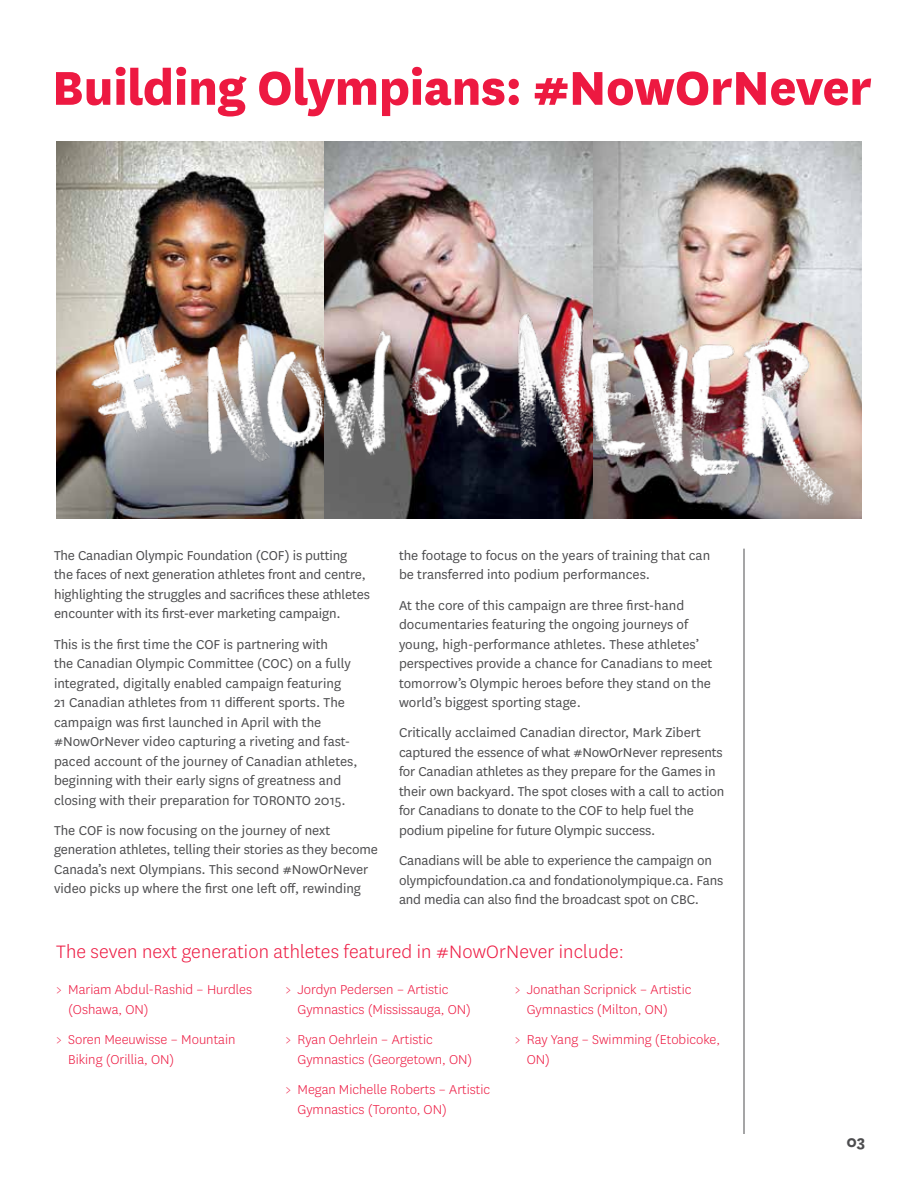
<style>
.page{position:relative;width:918px;height:1188px;background:#fff}
.page>*{position:absolute;margin:0;border:0;box-sizing:border-box;transform-origin:0 0}
.t1{font:800 55.5px "National";letter-spacing:-.01em;color:#ed1941}
.t2{font:300 21px "National";letter-spacing:.005em;color:#ed1941}
.t3{font:700 18px "National";color:#4d4d4f}
.t4{font:15px/19.5px "National";color:#4d4d4f}
.t5{font:300 15px/19.5px "National";color:#ed1941}
</style>
<div class="page">
<hr style="left:744px;top:549px;width:1px;height:585px;background:#4d4d4f">
<img style="left:56px;top:141px;width:805px;height:378px">
<img style="left:78px;top:267px;width:783px;height:252px">
<h1 class="t1" style="left:52px;top:48px;width:821px">Building Olympians: #NowOrNever</h1>
<p class="t4" style="left:54px;top:545px;width:317px">The Canadian Olympic Foundation (COF) is putting the faces of next generation athletes front and centre, highlighting the struggles and sacrifices these athletes encounter with its first-ever marketing campaign.</p>
<p class="t4" style="left:54px;top:634px;width:305px">This is the first time the COF is partnering with<br>the Canadian Olympic Committee (COC) on a fully integrated, digitally enabled campaign featuring<br>21 Canadian athletes from 11 different sports. The campaign was first launched in April with the #NowOrNever video capturing a riveting and fast&shy;paced account of the journey of Canadian athletes, beginning with their early signs of greatness and closing with their preparation for TORONTO 2015.</p>
<p class="t4" style="left:54px;top:820px;width:325px">The COF is now focusing on the journey of next generation athletes, telling their stories as they become Canada’s next Olympians. This second #NowOrNever video picks up where the first one left off, rewinding</p>
<p class="t4" style="left:399px;top:545px;width:313px">the footage to focus on the years of training that can be transferred into podium performances.</p>
<p class="t4" style="left:399px;top:595px;width:315px">At the core of this campaign are three first-hand documentaries featuring the ongoing journeys of young, high-performance athletes. These athletes’ perspectives provide a chance for Canadians to meet tomorrow’s Olympic heroes before they stand on the world’s biggest sporting stage.</p>
<p class="t4" style="left:399px;top:722px;width:327px">Critically acclaimed Canadian director, Mark Zibert captured the essence of what #NowOrNever represents for Canadian athletes as they prepare for the Games in their own backyard. The spot closes with a call to action for Canadians to donate to the COF to help fuel the podium pipeline for future Olympic success.</p>
<p class="t4" style="left:399px;top:850px;width:326px">Canadians will be able to experience the campaign on olympicfoundation.ca and fondationolympique.ca. Fans and media can also find the broadcast spot on CBC.</p>
<h2 class="t2" style="left:56px;top:938px;width:569px">The seven next generation athletes featured in #NowOrNever include:</h2>
<p class="t5" style="left:68px;top:980px;width:185px;text-indent:-12px">&gt; Mariam Abdul-Rashid – Hurdles (Oshawa, ON)</p>
<p class="t5" style="left:68px;top:1030px;width:169px;text-indent:-12px">&gt; Soren Meeuwisse – Mountain<br>Biking (Orillia, ON)</p>
<p class="t5" style="left:297px;top:980px;width:175px;text-indent:-12px">&gt; Jordyn Pedersen – Artistic<br>Gymnastics (Mississauga, ON)</p>
<p class="t5" style="left:297px;top:1030px;width:177px;text-indent:-12px">&gt; Ryan Oehrlein – Artistic<br>Gymnastics (Georgetown, ON)</p>
<p class="t5" style="left:297px;top:1079px;width:194px;text-indent:-12px">&gt; Megan Michelle Roberts – Artistic<br>Gymnastics (Toronto, ON)</p>
<p class="t5" style="left:527px;top:980px;width:166px;text-indent:-12px">&gt; Jonathan Scripnick – Artistic<br>Gymnastics (Milton, ON)</p>
<p class="t5" style="left:527px;top:1030px;width:195px;text-indent:-12px">&gt; Ray Yang – Swimming (Etobicoke,<br>ON)</p>
<p class="t3" style="left:846px;top:1129px;width:21px">03</p>
</div>
